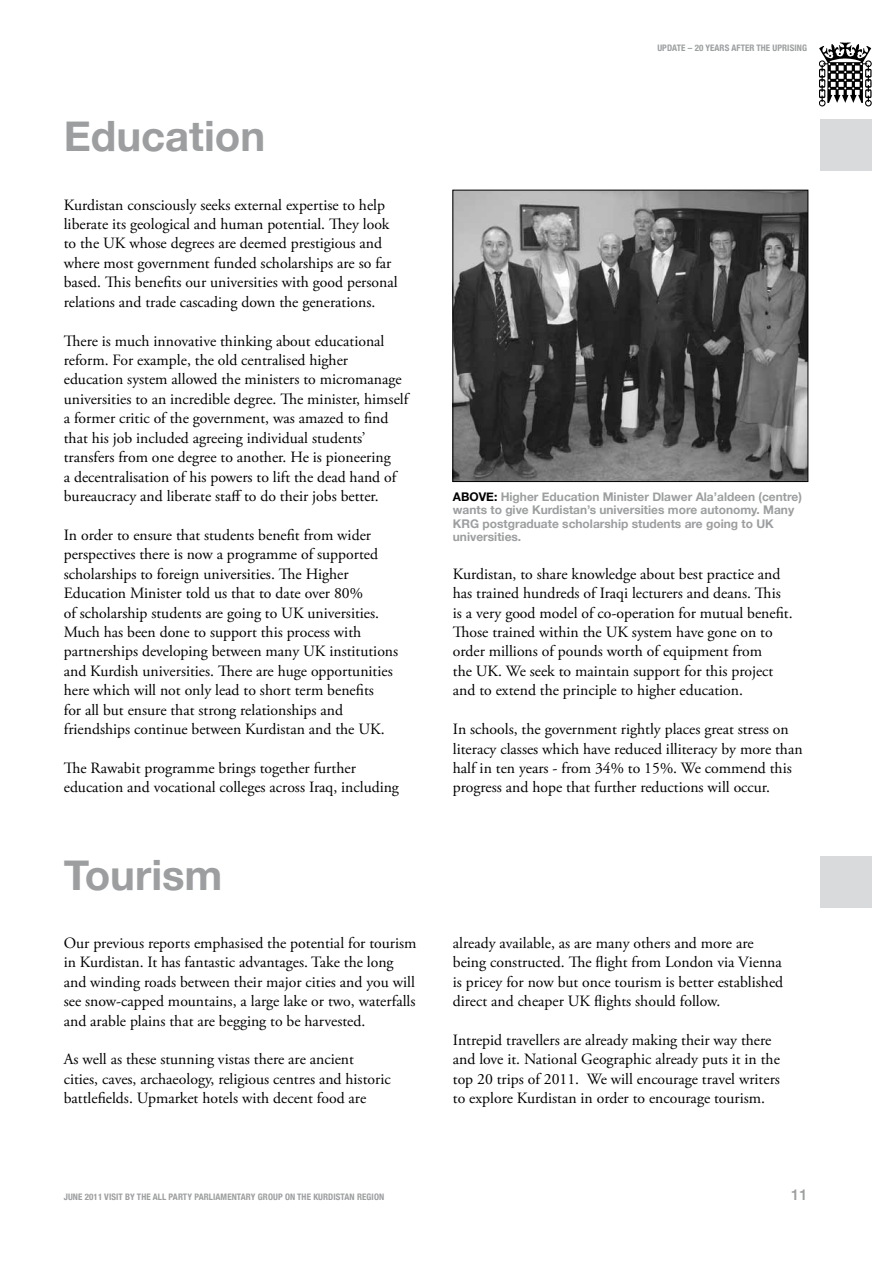
<style>
.page{position:relative;width:893px;height:1263px;background:#fff}
.page>*{position:absolute;margin:0;border:0;box-sizing:border-box;transform-origin:0 0}
.t1{font:700 41.85px "Helvetica Neue";color:#9c9e9f}
.t2{font:15.75px/19.5px "Adobe Garamond Pro";color:#000}
.t3{font:500 15px "Helvetica Neue";color:#9c9e9f}
.t4{font:700 12px/13.5px "Helvetica Neue";color:#9c9e9f}
.t5{font:700 condensed 9px "Helvetica Neue";letter-spacing:.01em;color:#9c9e9f}
.s1{color:#000}
</style>
<div class="page">
<svg style="left:819px;top:43px;width:53px;height:63px"></svg>
<div style="left:820px;top:119px;width:52px;height:52px;background:#d9dadb"></div>
<div style="left:820px;top:856px;width:52px;height:52px;background:#d9dadb"></div>
<img style="left:454px;top:192px;width:352px;height:288px">
<div style="left:452px;top:190px;width:356px;height:292px;border:1px solid #000"></div>
<h1 class="t1" style="left:64px;top:110px;width:203px">Education</h1>
<p class="t2" style="left:64px;top:195px;width:335px">Kurdistan consciously seeks external expertise to help liberate its geological and human potential. They look to the UK whose degrees are deemed prestigious and where most government funded scholarships are so far based. This benefits our universities with good personal relations and trade cascading down the generations.</p>
<p class="t2" style="left:64px;top:331px;width:346px">There is much innovative thinking about educational reform. For example, the old centralised higher education system allowed the ministers to micromanage universities to an incredible degree. The minister, himself a former critic of the government, was amazed to find that his job included agreeing individual students’ transfers from one degree to another. He is pioneering<br>a decentralisation of his powers to lift the dead hand of bureaucracy and liberate staff to do their jobs better.</p>
<p class="t2" style="left:64px;top:526px;width:336px">In order to ensure that students benefit from wider perspectives there is now a programme of supported scholarships to foreign universities. The Higher Education Minister told us that to date over 80%<br>of scholarship students are going to UK universities.<br>Much has been done to support this process with partnerships developing between many UK institutions and Kurdish universities. There are huge opportunities here which will not only lead to short term benefits<br>for all but ensure that strong relationships and friendships continue between Kurdistan and the UK.</p>
<p class="t2" style="left:64px;top:759px;width:337px">The Rawabit programme brings together further education and vocational colleges across Iraq, including</p>
<h1 class="t1" style="left:64px;top:849px;width:160px">Tourism</h1>
<p class="t2" style="left:64px;top:934px;width:354px">Our previous reports emphasised the potential for tourism in Kurdistan. It has fantastic advantages. Take the long and winding roads between their major cities and you will see snow-capped mountains, a large lake or two, waterfalls and arable plains that are begging to be harvested.</p>
<p class="t2" style="left:64px;top:1050px;width:328px">As well as these stunning vistas there are ancient cities, caves, archaeology, religious centres and historic battlefields. Upmarket hotels with decent food are</p>
<p class="t5" style="left:657px;top:42px;width:151px">UPDATE – 20 YEARS AFTER THE UPRISING</p>
<p class="t4" style="left:453px;top:490px;width:351px"><span class="s1">ABOVE:</span> Higher Education Minister Dlawer Ala’aldeen (centre) wants to give Kurdistan’s universities more autonomy. Many KRG postgraduate scholarship students are going to UK universities.</p>
<p class="t2" style="left:453px;top:564px;width:341px">Kurdistan, to share knowledge about best practice and has trained hundreds of Iraqi lecturers and deans. This is a very good model of co-operation for mutual benefit.<br>Those trained within the UK system have gone on to order millions of pounds worth of equipment from<br>the UK. We seek to maintain support for this project and to extend the principle to higher education.</p>
<p class="t2" style="left:453px;top:720px;width:351px">In schools, the government rightly places great stress on literacy classes which have reduced illiteracy by more than half in ten years - from 34% to 15%. We commend this progress and hope that further reductions will occur.</p>
<p class="t2" style="left:453px;top:933px;width:332px">already available, as are many others and more are being constructed. The flight from London via Vienna is pricey for now but once tourism is better established direct and cheaper UK flights should follow.</p>
<p class="t2" style="left:453px;top:1031px;width:329px">Intrepid travellers are already making their way there and love it. National Geographic already puts it in the top 20 trips of 2011. We will encourage travel writers to explore Kurdistan in order to encourage tourism.</p>
<p class="t5" style="left:64px;top:1192px;width:322px">JUNE 2011 VISIT BY THE ALL PARTY PARLIAMENTARY GROUP ON THE KURDISTAN REGION</p>
<p class="t3" style="left:791px;top:1186px;width:18px">11</p>
</div>
